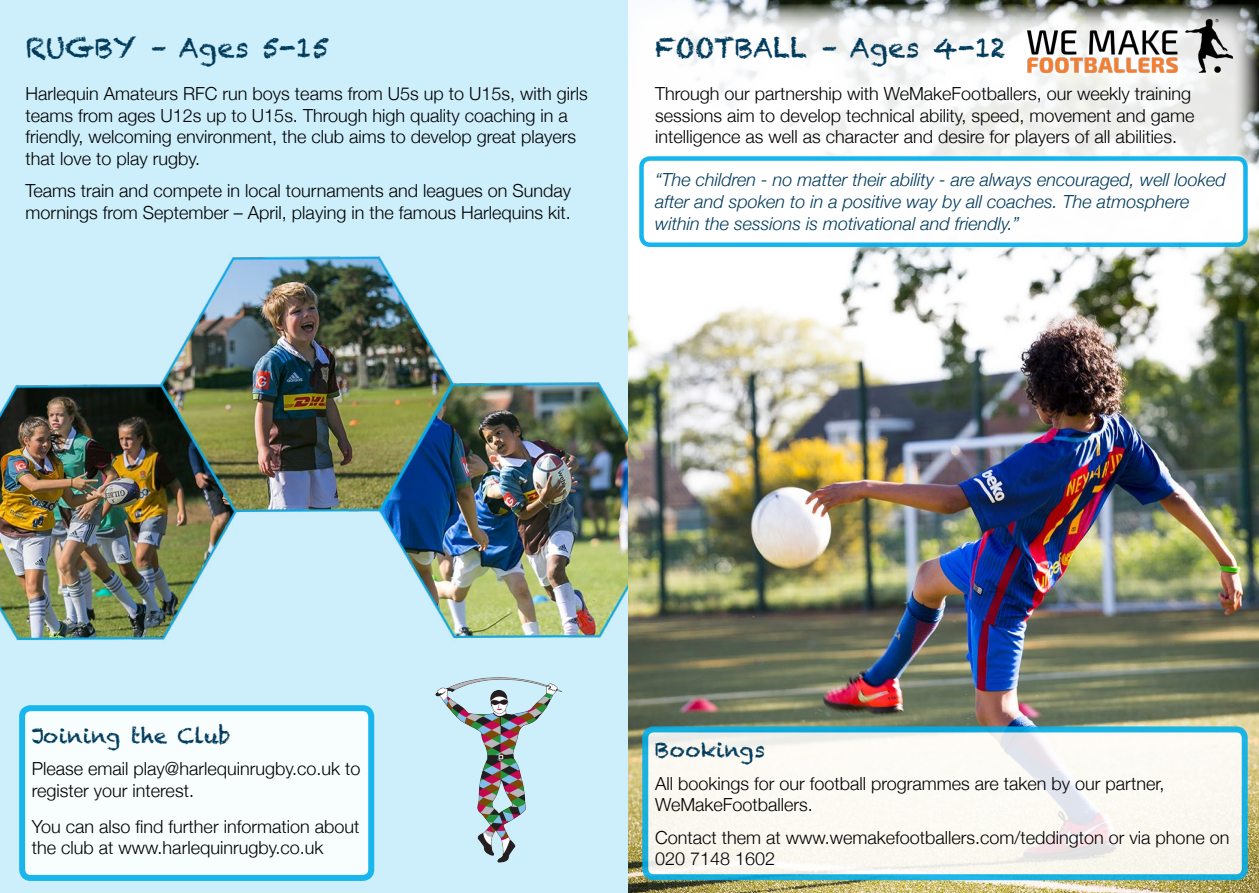
<style>
.page{position:relative;width:1259px;height:893px;background:#fff}
.page>*{position:absolute;margin:0;border:0;box-sizing:border-box;transform-origin:0 0}
.t1{font:27px "Chalkduster";color:#003b5c}
.t2{font:21px "Chalkduster";color:#003b5c}
.t3{font:300 18px/21.6px "Helvetica Neue";color:#000}
.t4{font:italic 300 18px/21.6px "Helvetica Neue";color:#003b5c}
</style>
<div class="page">
<div style="left:0;top:0;width:628px;height:893px;background:#cdeffb"></div>
<div style="left:22px;top:708px;width:349px;height:170px;background:#f8fdfe;border-radius:9px"></div>
<div style="left:19px;top:705px;width:355px;height:176px;border:6px solid #00afec;border-radius:9px"></div>
<img style="left:0;top:256px;width:628px;height:385px">
<img style="left:628px;top:0;width:631px;height:893px">
<svg style="left:629px;top:4px;width:630px;height:250px"></svg>
<div style="left:641px;top:159px;width:604px;height:86px;background:#fff;border-radius:9px"></div>
<div style="left:639px;top:156px;width:608px;height:91px;border:4px solid #00afec;border-radius:9px"></div>
<svg style="left:645px;top:729px;width:599px;height:148px;fill:#fbfaf2"></svg>
<div style="left:642px;top:726px;width:605px;height:154px;border:6px solid #00afec;border-radius:9px"></div>
<img style="left:1027px;top:19px;width:205px;height:54px">
<img style="left:435px;top:678px;width:127px;height:184px">
<h1 class="t1" style="left:26px;top:32px;width:305px">RUGBY – Ages 5-15</h1>
<p class="t3" style="left:26px;top:82px;width:564px">Harlequin Amateurs RFC run boys teams from U5s up to U15s, with girls teams from ages U12s up to U15s. Through high quality coaching in a friendly, welcoming environment, the club aims to develop great players that love to play rugby.</p>
<p class="t3" style="left:26px;top:179px;width:547px">Teams train and compete in local tournaments and leagues on Sunday mornings from September – April, playing in the famous Harlequins kit.</p>
<h1 class="t1" style="left:655px;top:32px;width:352px">FOOTBALL – Ages 4-12</h1>
<p class="t3" style="left:655px;top:82px;width:541px">Through our partnership with WeMakeFootballers, our weekly training sessions aim to develop technical ability, speed, movement and game intelligence as well as character and desire for players of all abilities.</p>
<p class="t4" style="left:655px;top:168px;width:572px">“The children - no matter their ability - are always encouraged, well looked after and spoken to in a positive way by all coaches. The atmosphere within the sessions is motivational and friendly.”</p>
<p class="t2" style="left:32px;top:723px;width:200px">Joining the Club</p>
<p class="t3" style="left:32px;top:757px;width:330px">Please email play@harlequinrugby.co.uk to register your interest.</p>
<p class="t3" style="left:32px;top:814px;width:329px">You can also find further information about the club at www.harlequinrugby.co.uk</p>
<p class="t2" style="left:655px;top:738px;width:112px">Bookings</p>
<p class="t3" style="left:655px;top:771px;width:511px">All bookings for our football programmes are taken by our partner,<br>WeMakeFootballers.</p>
<p class="t3" style="left:655px;top:825px;width:576px">Contact them at www.wemakefootballers.com/teddington or via phone on<br>020 7148 1602</p>
</div>
